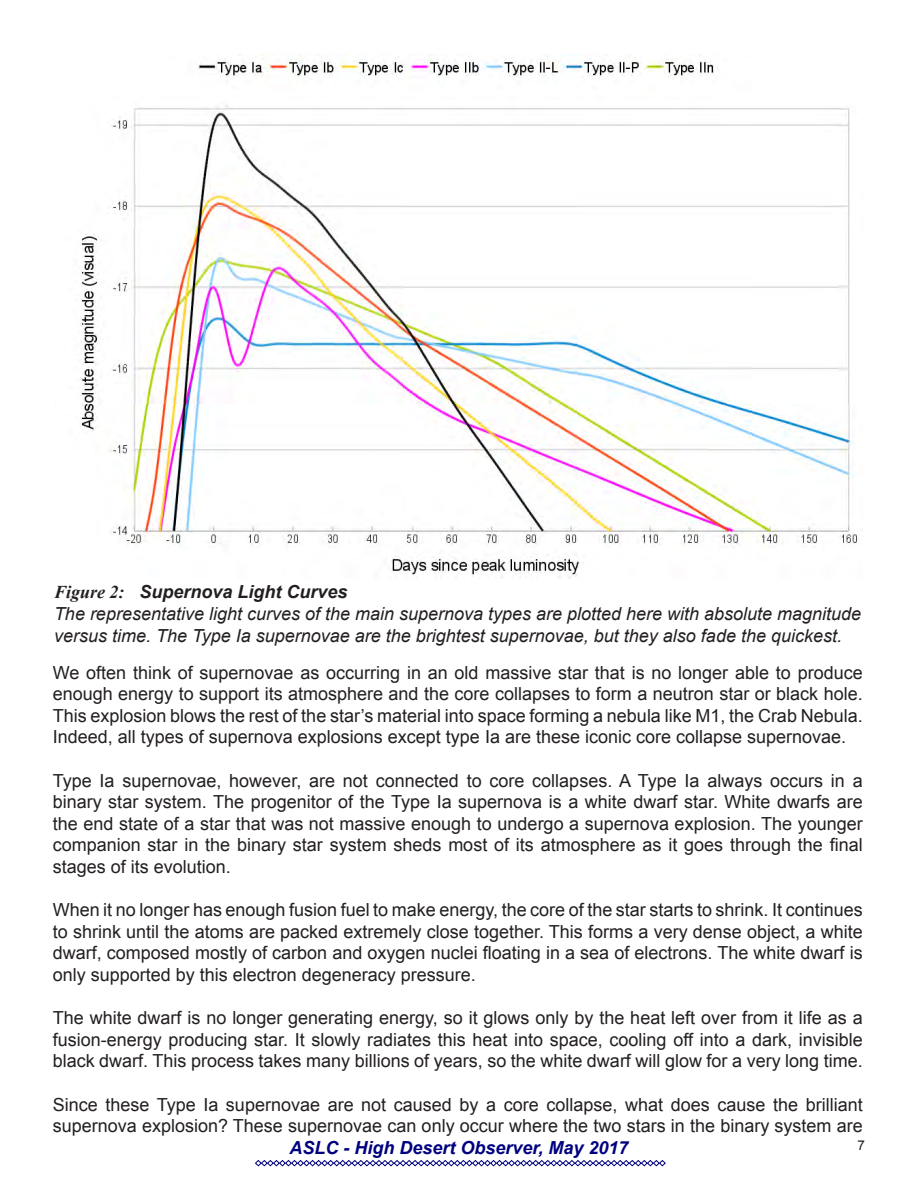
<style>
.page{position:relative;width:918px;height:1188px;background:#fff}
.page>*{position:absolute;margin:0;border:0;box-sizing:border-box;transform-origin:0 0}
.t1{font:18px/21.6px "Arial";color:#231f20;text-align:justify}
.t2{font:italic 18px/21.6px "Arial";color:#231f20}
.t3{font:italic 700 18px "Arial";color:#000080}
.t4{font:italic 700 18px "Arial";color:#231f20}
.t5{font:13.5px "Arial";color:#231f20}
.s1{font-family:"Times New Roman"}
</style>
<div class="page">
<svg style="left:255px;top:1160px;width:411px;height:7px"></svg>
<img style="left:80px;top:55px;width:778px;height:523px">
<p class="t4" style="left:54px;top:580px;width:295px"><span class="s1">Figure 2:</span> Supernova Light Curves</p>
<p class="t2" style="left:54px;top:603px;width:809px">The representative light curves of the main supernova types are plotted here with absolute magnitude versus time. The Type Ia supernovae are the brightest supernovae, but they also fade the quickest.</p>
<p class="t1" style="left:53px;top:662px;width:812px">We often think of supernovae as occurring in an old massive star that is no longer able to produce enough energy to support its atmosphere and the core collapses to form a neutron star or black hole.<br>This explosion blows the rest of the star’s material into space forming a nebula like M1, the Crab Nebula.<br>Indeed, all types of supernova explosions except type Ia are these iconic core collapse supernovae.</p>
<p class="t1" style="left:53px;top:770px;width:812px">Type Ia supernovae, however, are not connected to core collapses. A Type Ia always occurs in a binary star system. The progenitor of the Type Ia supernova is a white dwarf star. White dwarfs are the end state of a star that was not massive enough to undergo a supernova explosion. The younger companion star in the binary star system sheds most of its atmosphere as it goes through the final stages of its evolution.</p>
<p class="t1" style="left:53px;top:899px;width:811px">When it no longer has enough fusion fuel to make energy, the core of the star starts to shrink. It continues to shrink until the atoms are packed extremely close together. This forms a very dense object, a white dwarf, composed mostly of carbon and oxygen nuclei floating in a sea of electrons. The white dwarf is only supported by this electron degeneracy pressure.</p>
<p class="t1" style="left:53px;top:1007px;width:811px">The white dwarf is no longer generating energy, so it glows only by the heat left over from it life as a fusion-energy producing star. It slowly radiates this heat into space, cooling off into a dark, invisible black dwarf. This process takes many billions of years, so the white dwarf will glow for a very long time.</p>
<p class="t1" style="left:53px;top:1094px;width:812px">Since these Type Ia supernovae are not caused by a core collapse, what does cause the brilliant supernova explosion? These supernovae can only occur where the two stars in the binary system are</p>
<p class="t5" style="left:858px;top:1136px;width:9px">7</p>
<p class="t3" style="left:289px;top:1136px;width:341px">ASLC - High Desert Observer, May 2017</p>
</div>
